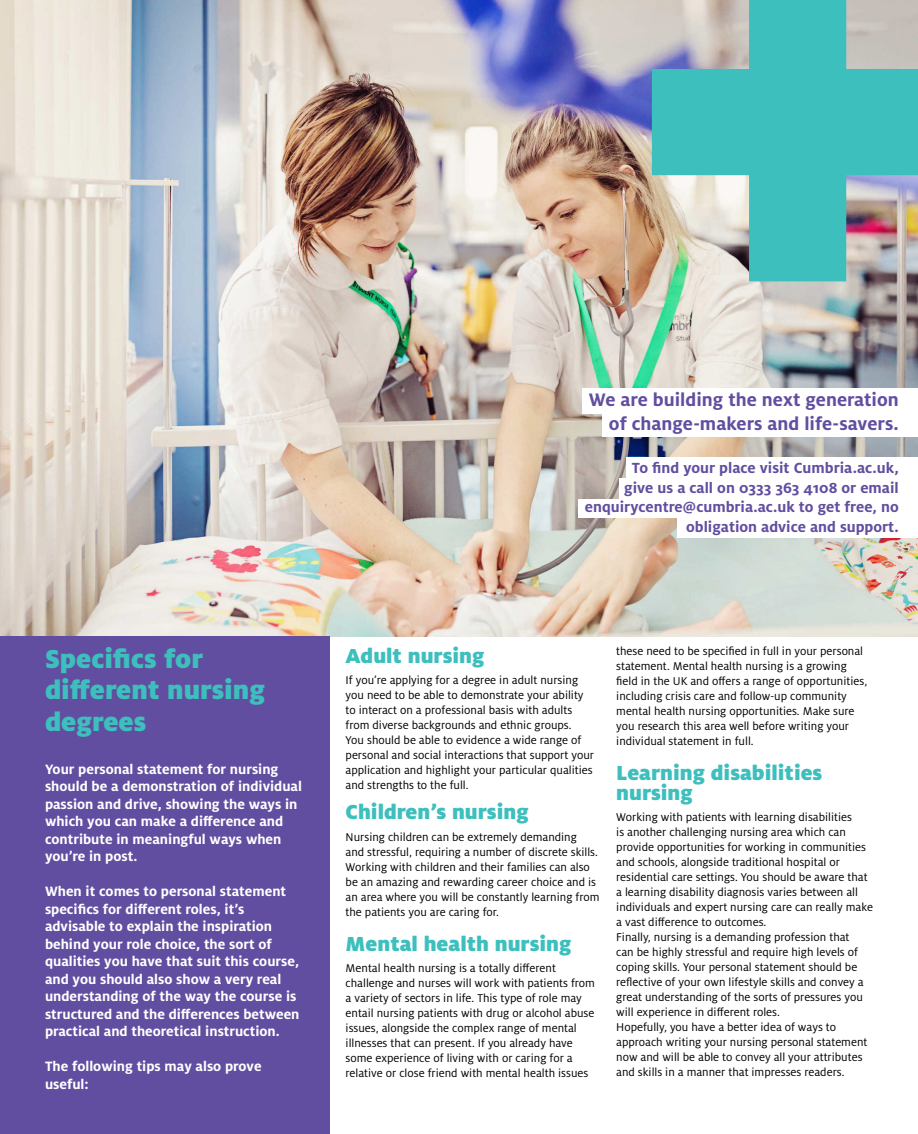
<style>
.page{position:relative;width:918px;height:1134px;background:#fff}
.page>*{position:absolute;margin:0;border:0;box-sizing:border-box;transform-origin:0 0}
.t1{font:900 28.75px/31.2px "Milo Pro";color:#3dbfbd}
.t2{font:900 22.5px/20px "Milo Pro";color:#3dbfbd}
.t3{font:700 20px/24px "Milo Pro";color:#624ea0;text-align:right}
.t4{font:700 16.25px/19.5px "Milo Pro";color:#624ea0;text-align:right}
.t5{font:700 15px/17.5px "Milo Pro";color:#fff}
.t6{font:12.5px/15px "Milo Pro";color:#000001}
</style>
<div class="page">
<img style="left:0;top:0;width:918px;height:636px">
<div style="left:0;top:636px;width:330px;height:498px;background:#624ea0"></div>
<div style="left:582px;top:388px;width:336px;height:25px;background:#fff"></div>
<div style="left:603px;top:411px;width:315px;height:25px;background:#fff"></div>
<div style="left:626px;top:457px;width:292px;height:25px;background:#fff"></div>
<div style="left:619px;top:479px;width:299px;height:25px;background:#fff"></div>
<div style="left:578px;top:499px;width:340px;height:18px;background:#fff"></div>
<div style="left:677px;top:512px;width:241px;height:25px;background:#fff"></div>
<svg style="left:652px;top:0;width:266px;height:281px;background:#74bebb"></svg>
<p class="t1" style="left:45px;top:643px;width:222px">Specifics for different nursing degrees</p>
<p class="t5" style="left:45px;top:760px;width:258px">Your personal statement for nursing should be a demonstration of individual passion and drive, showing the ways in which you can make a difference and contribute in meaningful ways when you’re in post.</p>
<p class="t5" style="left:45px;top:883px;width:256px">When it comes to personal statement specifics for different roles, it’s advisable to explain the inspiration behind your role choice, the sort of qualities you have that suit this course, and you should also show a very real understanding of the way the course is structured and the differences between practical and theoretical instruction.</p>
<p class="t5" style="left:45px;top:1058px;width:218px">The following tips may also prove useful:</p>
<p class="t3" style="left:589px;top:387px;width:311px">We are building the next generation of change-makers and life-savers.</p>
<p class="t4" style="left:585px;top:458px;width:315px">To find your place visit Cumbria.ac.uk,<br>give us a call on 0333 363 4108 or email enquirycentre@cumbria.ac.uk to get free, no obligation advice and support.</p>
<p class="t2" style="left:345px;top:646px;width:140px">Adult nursing</p>
<p class="t6" style="left:345px;top:673px;width:250px">If you’re applying for a degree in adult nursing you need to be able to demonstrate your ability to interact on a professional basis with adults from diverse backgrounds and ethnic groups.<br>You should be able to evidence a wide range of personal and social interactions that support your application and highlight your particular qualities and strengths to the full.</p>
<p class="t2" style="left:345px;top:802px;width:185px">Children’s nursing</p>
<p class="t6" style="left:345px;top:829px;width:255px">Nursing children can be extremely demanding<br>and stressful, requiring a number of discrete skills.<br>Working with children and their families can also be an amazing and rewarding career choice and is an area where you will be constantly learning from the patients you are caring for.</p>
<p class="t2" style="left:345px;top:933px;width:227px">Mental health nursing</p>
<p class="t6" style="left:345px;top:961px;width:251px">Mental health nursing is a totally different challenge and nurses will work with patients from a variety of sectors in life. This type of role may entail nursing patients with drug or alcohol abuse issues, alongside the complex range of mental illnesses that can present. If you already have some experience of living with or caring for a relative or close friend with mental health issues</p>
<p class="t6" style="left:616px;top:643px;width:253px">these need to be specified in full in your personal statement. Mental health nursing is a growing field in the UK and offers a range of opportunities, including crisis care and follow-up community mental health nursing opportunities. Make sure you research this area well before writing your individual statement in full.</p>
<p class="t2" style="left:616px;top:762px;width:208px">Learning disabilities nursing</p>
<p class="t6" style="left:616px;top:810px;width:258px">Working with patients with learning disabilities<br>is another challenging nursing area which can provide opportunities for working in communities and schools, alongside traditional hospital or residential care settings. You should be aware that a learning disability diagnosis varies between all individuals and expert nursing care can really make a vast difference to outcomes.</p>
<p class="t6" style="left:616px;top:930px;width:249px">Finally, nursing is a demanding profession that can be highly stressful and require high levels of coping skills. Your personal statement should be reflective of your own lifestyle skills and convey a great understanding of the sorts of pressures you will experience in different roles.</p>
<p class="t6" style="left:616px;top:1020px;width:253px">Hopefully, you have a better idea of ways to approach writing your nursing personal statement now and will be able to convey all your attributes and skills in a manner that impresses readers.</p>
</div>
